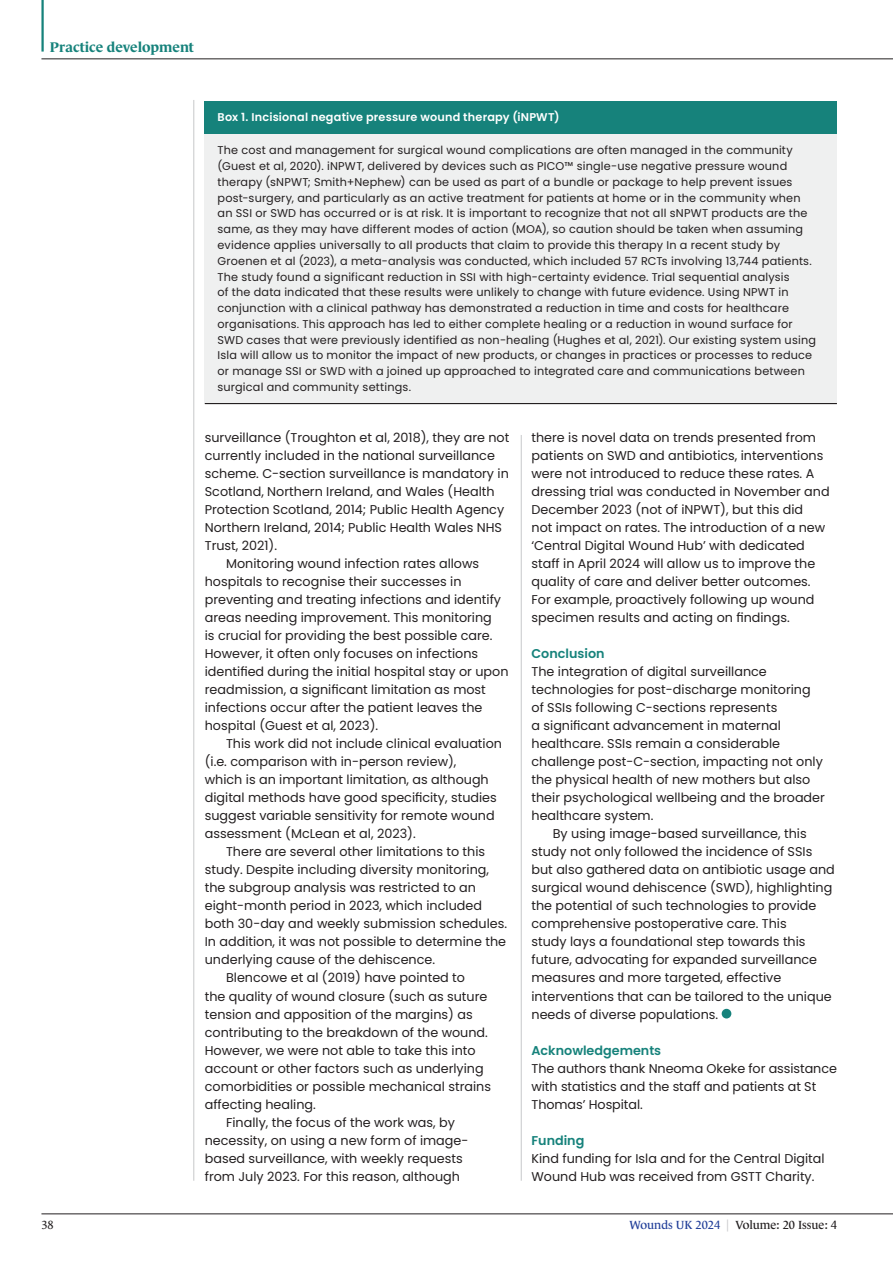
<style>
.page{position:relative;width:893px;height:1263px;background:#fff}
.page>*{position:absolute;margin:0;border:0;box-sizing:border-box;transform-origin:0 0}
.t1{font:700 14.25px "Le Monde Journal Std";color:#16827b}
.Body_indent{font:12.75px/18px "Poppins";color:#231f20}
.Body_no_indent{font:12.75px/18px "Poppins";color:#231f20}
.Sub_header{font:600 12.75px "Poppins";color:#16827b}
.t2{font:12px "Le Monde Journal Std";color:#231f20}
.Table_text_bullets{font:11.25px/15.8px "Poppins";letter-spacing:.015em;color:#231f20}
.Table_sub_header{font:600 11.25px "Poppins";letter-spacing:.015em;color:#fff}
.s1{color:#223f99}
.s2{color:#c7c8ca}
</style>
<div class="page">
<svg style="left:721px;top:1008px;width:10px;height:10px"></svg>
<hr style="left:193px;top:100px;width:1px;height:1080px;background:#c7c8ca">
<hr style="left:521px;top:435px;width:1px;height:745px;background:#c7c8ca">
<div style="left:205px;top:101px;width:632px;height:33px;background:#16827b"></div>
<div style="left:205px;top:134px;width:632px;height:269px;background:#eff0f0"></div>
<hr style="left:205px;top:403px;width:632px;height:1px;background:#231f20">
<hr style="left:41px;top:1213px;width:852px;height:1px;background:#231f20">
<hr style="left:41px;top:58px;width:852px;height:1px;background:#231f20">
<hr style="left:41px;top:0;width:3px;height:52px;background:#16827b">
<p class="t1" style="left:50px;top:39px;width:146px">Practice development</p>
<p class="t2" style="left:41px;top:1218px;width:14px">38</p>
<p class="Table_sub_header" style="left:217px;top:111px;width:343px">Box 1. Incisional negative pressure wound therapy (iNPWT)</p>
<p class="Table_text_bullets" style="left:217px;top:143px;width:600px">The cost and management for surgical wound complications are often managed in the community (Guest et al, 2020). iNPWT, delivered by devices such as PICO™ single-use negative pressure wound therapy (sNPWT; Smith+Nephew) can be used as part of a bundle or package to help prevent issues post-surgery, and particularly as an active treatment for patients at home or in the community when an SSI or SWD has occurred or is at risk. It is important to recognize that not all sNPWT products are the same, as they may have different modes of action (MOA), so caution should be taken when assuming evidence applies universally to all products that claim to provide this therapy In a recent study by Groenen et al (2023), a meta-analysis was conducted, which included 57 RCTs involving 13,744 patients.<br>The study found a significant reduction in SSI with high-certainty evidence. Trial sequential analysis<br>of the data indicated that these results were unlikely to change with future evidence. Using NPWT in conjunction with a clinical pathway has demonstrated a reduction in time and costs for healthcare organisations. This approach has led to either complete healing or a reduction in wound surface for SWD cases that were previously identified as non-healing (Hughes et al, 2021). Our existing system using Isla will allow us to monitor the impact of new products, or changes in practices or processes to reduce or manage SSI or SWD with a joined up approached to integrated care and communications between surgical and community settings.</p>
<p class="Body_indent" style="left:205px;top:429px;width:306px">surveillance (Troughton et al, 2018), they are not currently included in the national surveillance scheme. C-section surveillance is mandatory in Scotland, Northern Ireland, and Wales (Health Protection Scotland, 2014; Public Health Agency Northern Ireland, 2014; Public Health Wales NHS Trust, 2021).</p>
<p class="Body_indent" style="left:205px;top:555px;width:305px;text-indent:21px">Monitoring wound infection rates allows hospitals to recognise their successes in preventing and treating infections and identify areas needing improvement. This monitoring<br>is crucial for providing the best possible care.<br>However, it often only focuses on infections identified during the initial hospital stay or upon readmission, a significant limitation as most infections occur after the patient leaves the hospital (Guest et al, 2023).</p>
<p class="Body_indent" style="left:205px;top:735px;width:299px;text-indent:21px">This work did not include clinical evaluation (i.e. comparison with in-person review),<br>which is an important limitation, as although digital methods have good specificity, studies suggest variable sensitivity for remote wound assessment (McLean et al, 2023).</p>
<p class="Body_indent" style="left:205px;top:843px;width:304px;text-indent:21px">There are several other limitations to this study. Despite including diversity monitoring, the subgroup analysis was restricted to an eight-month period in 2023, which included both 30-day and weekly submission schedules.<br>In addition, it was not possible to determine the underlying cause of the dehiscence.</p>
<p class="Body_indent" style="left:205px;top:969px;width:288px;text-indent:21px">Blencowe et al (2019) have pointed to<br>the quality of wound closure (such as suture tension and apposition of the margins) as contributing to the breakdown of the wound.<br>However, we were not able to take this into account or other factors such as underlying comorbidities or possible mechanical strains affecting healing.</p>
<p class="Body_indent" style="left:205px;top:1113px;width:265px;text-indent:21px">Finally, the focus of the work was, by necessity, on using a new form of image&shy;based surveillance, with weekly requests from July 2023. For this reason, although</p>
<p class="Body_indent" style="left:531px;top:429px;width:299px">there is novel data on trends presented from patients on SWD and antibiotics, interventions were not introduced to reduce these rates. A dressing trial was conducted in November and December 2023 (not of iNPWT), but this did<br>not impact on rates. The introduction of a new ‘Central Digital Wound Hub’ with dedicated staff in April 2024 will allow us to improve the quality of care and deliver better outcomes.<br>For example, proactively following up wound specimen results and acting on findings.</p>
<p class="Sub_header" style="left:531px;top:646px;width:75px">Conclusion</p>
<p class="Body_no_indent" style="left:531px;top:663px;width:295px">The integration of digital surveillance technologies for post-discharge monitoring of SSIs following C-sections represents<br>a significant advancement in maternal healthcare. SSIs remain a considerable challenge post-C-section, impacting not only the physical health of new mothers but also their psychological wellbeing and the broader healthcare system.</p>
<p class="Body_indent" style="left:531px;top:825px;width:305px;text-indent:21px">By using image-based surveillance, this study not only followed the incidence of SSIs but also gathered data on antibiotic usage and surgical wound dehiscence (SWD), highlighting the potential of such technologies to provide comprehensive postoperative care. This<br>study lays a foundational step towards this future, advocating for expanded surveillance measures and more targeted, effective interventions that can be tailored to the unique needs of diverse populations.</p>
<p class="Sub_header" style="left:531px;top:1042px;width:131px">Acknowledgements</p>
<p class="Body_indent" style="left:531px;top:1059px;width:307px">The authors thank Nneoma Okeke for assistance with statistics and the staff and patients at St<br>Thomas’ Hospital.</p>
<p class="Sub_header" style="left:531px;top:1132px;width:54px">Funding</p>
<p class="Body_indent" style="left:531px;top:1149px;width:295px">Kind funding for Isla and for the Central Digital<br>Wound Hub was received from GSTT Charity.</p>
<p class="t2" style="left:629px;top:1218px;width:209px"><span class="s1">Wounds UK 2024</span> <span class="s2">|</span> Volume: 20 Issue: 4</p>
</div>
